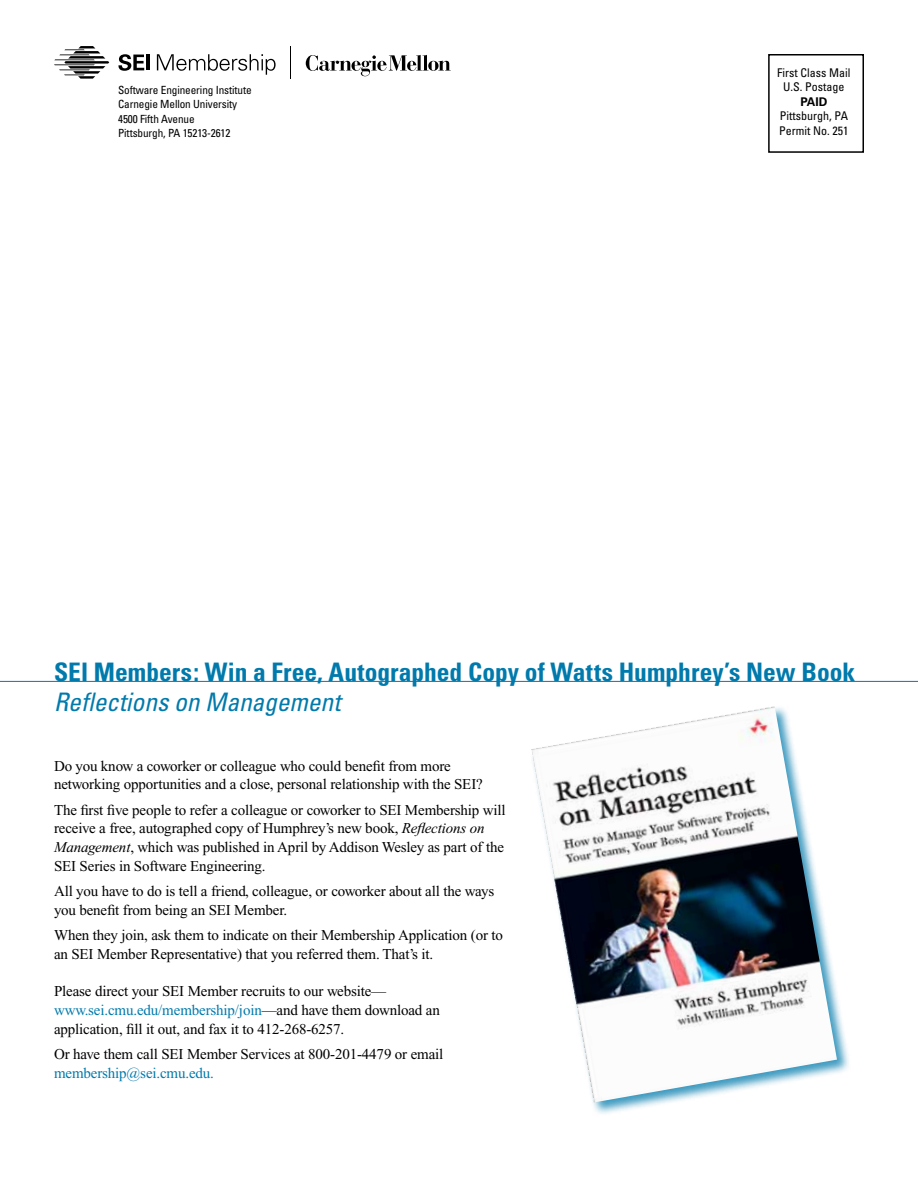
<style>
.page{position:relative;width:918px;height:1188px;background:#fff}
.page>*{position:absolute;margin:0;border:0;box-sizing:border-box;transform-origin:0 0}
.t1{font:700 condensed 25.5px "Univers";color:#007aac}
.t2{font:italic condensed 25.5px "Univers";color:#007aac}
.t3{font:15px/18.8px "Times New Roman";letter-spacing:-.01em;color:#000}
.t4{font:15px "Times New Roman";letter-spacing:-.01em;color:#007aac}
.t5{font:condensed 12px/14.4px "Univers";color:#000;text-align:center}
.t6{font:700 12px "Univers";color:#000}
.t7{font:condensed 11.25px/14.2px "Univers";letter-spacing:-.01em;color:#000}
.s1{font-style:italic}
.s2{color:#007aac}
</style>
<div class="page">
<div style="left:768px;top:54px;width:96px;height:99px;border:2px solid #000"></div>
<hr style="left:290px;top:47px;width:1px;height:32px;background:#000">
<svg style="left:306px;top:55px;width:145px;height:21px"></svg>
<svg style="left:157px;top:54px;width:119px;height:21px"></svg>
<svg style="left:118px;top:54px;width:26px;height:17px"></svg>
<hr style="left:146px;top:54px;width:3px;height:16px;background:#000">
<svg style="left:54px;top:46px;width:55px;height:33px"></svg>
<hr style="left:0;top:681px;width:918px;height:1px;background:#007aac">
<div style="left:530px;top:705px;width:320px;height:411px;background:#007aac;opacity:.75"></div>
<img style="left:531px;top:706px;width:306px;height:397px">
<p class="t7" style="left:118px;top:83px;width:135px">Software Engineering Institute<br>Carnegie Mellon University<br>4500 Fifth Avenue<br>Pittsburgh, PA 15213-2612</p>
<p class="t5" style="left:777px;top:65px;width:75px">First Class Mail<br>U.S. Postage</p>
<p class="t6" style="left:801px;top:95px;width:28px">PAID</p>
<p class="t5" style="left:779px;top:109px;width:71px;text-align:left">Pittsburgh, PA<br>Permit No. 251</p>
<h1 class="t1" style="left:54px;top:656px;width:803px">SEI Members: Win a Free, Autographed Copy of Watts Humphrey’s New Book</h1>
<h1 class="t2" style="left:54px;top:686px;width:288px">Reflections on Management</h1>
<p class="t3" style="left:54px;top:756px;width:430px">Do you know a coworker or colleague who could benefit from more networking opportunities and a close, personal relationship with the SEI?</p>
<p class="t3" style="left:54px;top:800px;width:453px">The first five people to refer a colleague or coworker to SEI Membership will receive a free, autographed copy of Humphrey’s new book, <span class="s1">Reflections on Management</span>, which was published in April by Addison Wesley as part of the SEI Series in Software Engineering.</p>
<p class="t3" style="left:54px;top:882px;width:442px">All you have to do is tell a friend, colleague, or coworker about all the ways you benefit from being an SEI Member.</p>
<p class="t3" style="left:54px;top:926px;width:451px">When they join, ask them to indicate on their Membership Application (or to an SEI Member Representative) that you referred them. That’s it.</p>
<p class="t3" style="left:54px;top:982px;width:387px">Please direct your SEI Member recruits to our website— <span class="s2">www.sei.cmu.edu/membership/join</span>—and have them download an application, fill it out, and fax it to 412-268-6257.</p>
<p class="t3" style="left:54px;top:1045px;width:391px">Or have them call SEI Member Services at 800-201-4479 or email</p>
<p class="t4" style="left:54px;top:1065px;width:162px">membership@sei.cmu.edu.</p>
</div>
